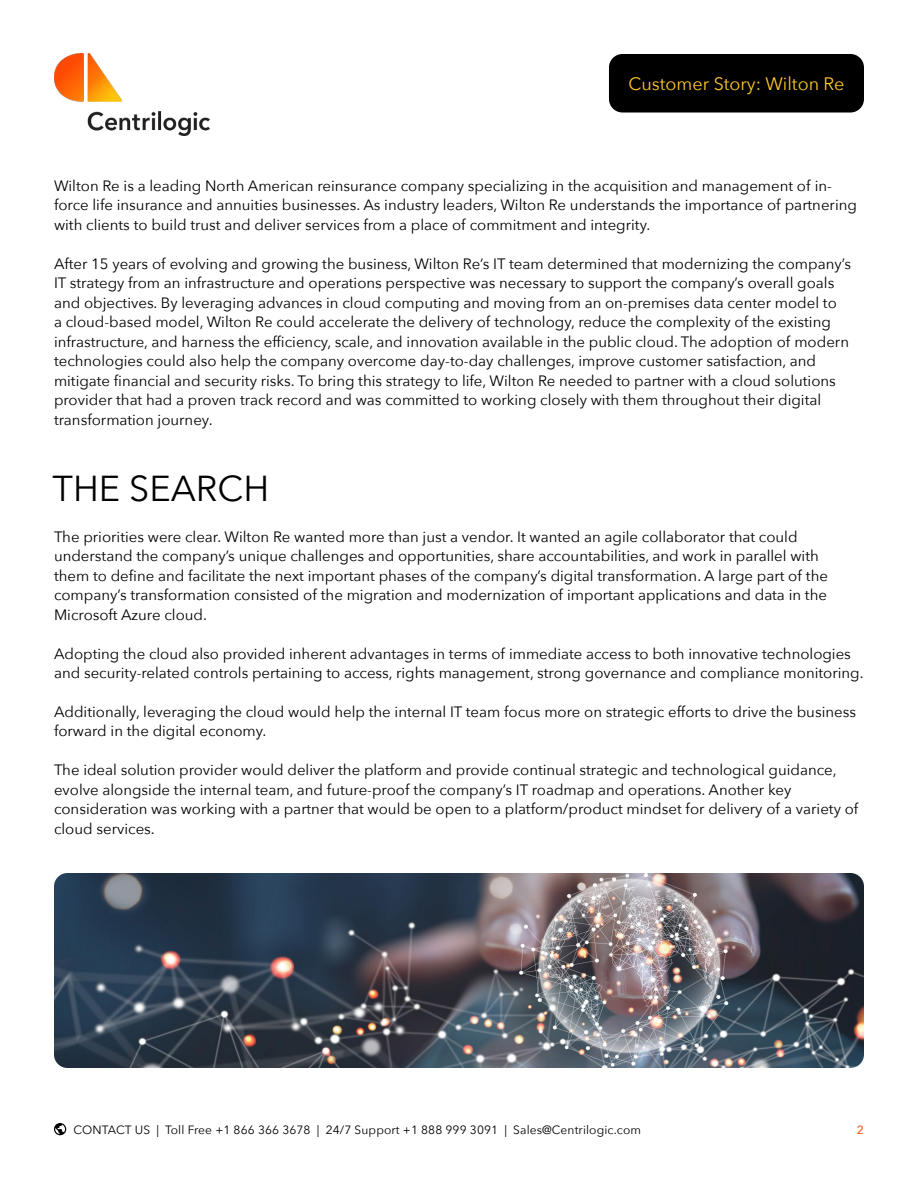
<style>
.page{position:relative;width:918px;height:1188px;background:#fff}
.page>*{position:absolute;margin:0;border:0;box-sizing:border-box;transform-origin:0 0}
.t1{font:36px "Avenir Next";color:#000}
.t2{font:18px "Avenir Next";color:#ffc62f}
.t3{font:15px/19.5px "Avenir Next";color:#000}
.t4{font:12px "Avenir Next";letter-spacing:.01em;color:#000}
.t5{font:500 12px "Avenir Next";color:#f15d22}
</style>
<div class="page">
<div style="left:609px;top:54px;width:255px;height:58px;background:#000;border-radius:14px"></div>
<svg style="left:54px;top:1123px;width:12px;height:12px"></svg>
<img style="left:54px;top:873px;width:810px;height:195px">
<img style="left:54px;top:54px;width:155px;height:82px">
<p class="t2" style="left:628px;top:68px;width:218px">Customer Story: Wilton Re</p>
<p class="t3" style="left:54px;top:175px;width:804px">Wilton Re is a leading North American reinsurance company specializing in the acquisition and management of in&shy;force life insurance and annuities businesses. As industry leaders, Wilton Re understands the importance of partnering with clients to build trust and deliver services from a place of commitment and integrity.</p>
<p class="t3" style="left:54px;top:253px;width:799px">After 15 years of evolving and growing the business, Wilton Re’s IT team determined that modernizing the company’s IT strategy from an infrastructure and operations perspective was necessary to support the company’s overall goals and objectives. By leveraging advances in cloud computing and moving from an on-premises data center model to<br>a cloud-based model, Wilton Re could accelerate the delivery of technology, reduce the complexity of the existing infrastructure, and harness the efficiency, scale, and innovation available in the public cloud. The adoption of modern technologies could also help the company overcome day-to-day challenges, improve customer satisfaction, and mitigate financial and security risks. To bring this strategy to life, Wilton Re needed to partner with a cloud solutions provider that had a proven track record and was committed to working closely with them throughout their digital transformation journey.</p>
<h1 class="t1" style="left:52px;top:458px;width:218px">THE SEARCH</h1>
<p class="t3" style="left:54px;top:526px;width:776px">The priorities were clear. Wilton Re wanted more than just a vendor. It wanted an agile collaborator that could understand the company’s unique challenges and opportunities, share accountabilities, and work in parallel with them to define and facilitate the next important phases of the company’s digital transformation. A large part of the company’s transformation consisted of the migration and modernization of important applications and data in the Microsoft Azure cloud.</p>
<p class="t3" style="left:54px;top:643px;width:811px">Adopting the cloud also provided inherent advantages in terms of immediate access to both innovative technologies and security-related controls pertaining to access, rights management, strong governance and compliance monitoring.</p>
<p class="t3" style="left:54px;top:701px;width:804px">Additionally, leveraging the cloud would help the internal IT team focus more on strategic efforts to drive the business forward in the digital economy.</p>
<p class="t3" style="left:54px;top:760px;width:806px">The ideal solution provider would deliver the platform and provide continual strategic and technological guidance, evolve alongside the internal team, and future-proof the company’s IT roadmap and operations. Another key consideration was working with a partner that would be open to a platform/product mindset for delivery of a variety of cloud services.</p>
<p class="t4" style="left:74px;top:1120px;width:569px">CONTACT US | Toll Free +1 866 366 3678 | 24/7 Support +1 888 999 3091 | Sales@Centrilogic.com</p>
<p class="t5" style="left:857px;top:1120px;width:9px">2</p>
</div>
